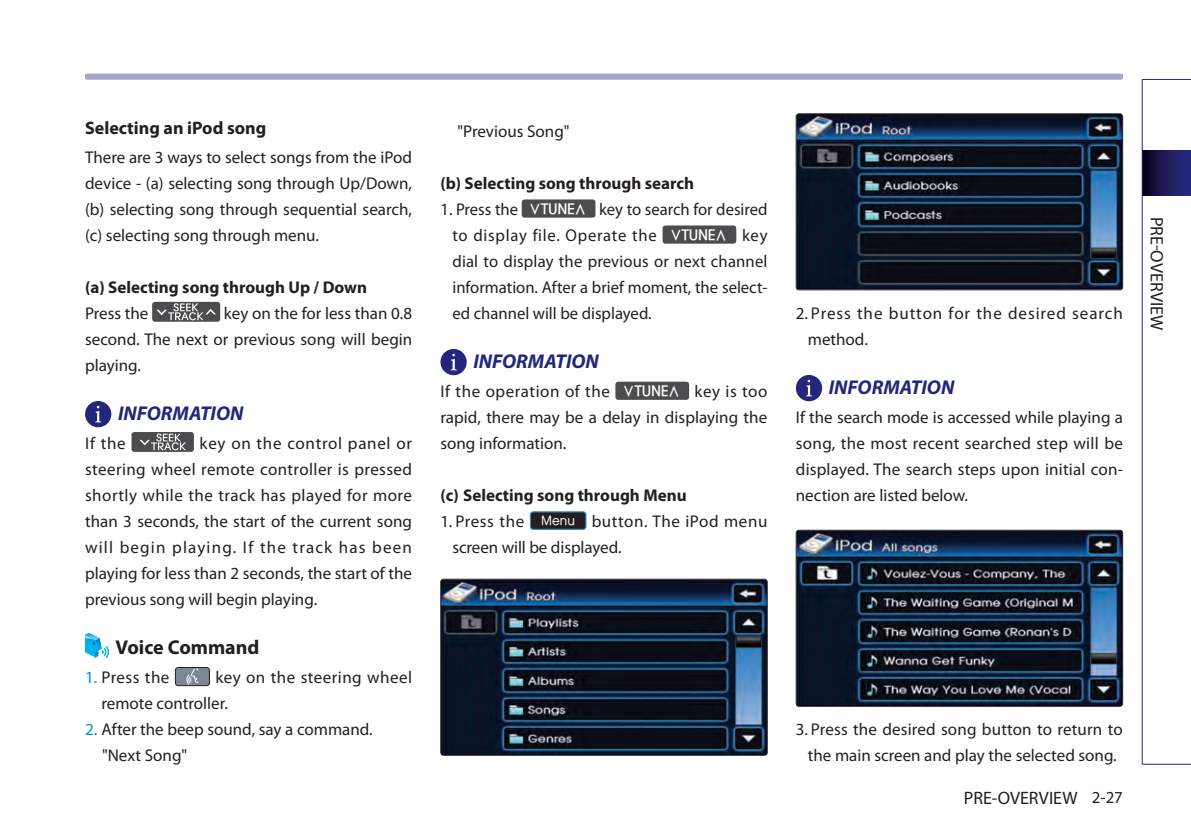
<style>
.page{position:relative;width:1191px;height:840px;background:#fff}
.page>*{position:absolute;margin:0;border:0;box-sizing:border-box;transform-origin:0 0}
.인포메이션제목{font:italic 700 20px "Myriad Pro";color:#22277d}
.경고제목{font:700 20px "Myriad Pro";color:#231f20}
.t1{font:18px "Myriad Pro";color:#231f20}
.소제목{font:700 18px "Myriad Pro";color:#231f20}
.본문{font:17px/26px "Myriad Pro";color:#231f20;text-align:justify}
.경고제목-2{font:17px/26px "Myriad Pro";color:#231f20;text-align:justify}
.인포메이션제목-2{font:17px/26px "Myriad Pro";letter-spacing:.01em;color:#231f20;text-align:justify}
.본문-2{font:700 17px "Myriad Pro";color:#231f20}
.본문-3{font:17px/26px "Myriad Pro";letter-spacing:.035em;color:#231f20}
.본문-4{font:17px/26px "Myriad Pro";letter-spacing:.025em;color:#231f20}
.본문-5{font:17px/26px "Myriad Pro";letter-spacing:.055em;color:#231f20}
.본문-6{font:17px "Myriad Pro";letter-spacing:.03em;color:#231f20}
.t2{font:14.8px "HD Be A";letter-spacing:-.025em;color:#fff;scale:.9 1}
.t3{font:13.4px "HD Re A";color:#fff;scale:.9 1}
.s1{color:#008fd0}
.s2{font-size:16.8px}
</style>
<div class="page">
<div style="left:1142px;top:150px;width:49px;height:46px;background:#22277d"></div>
<div style="left:1142px;top:150px;width:45px;height:46px;background:linear-gradient(to right,#0c021c,#2d2e80)"></div>
<hr style="left:1142px;top:763px;width:49px;height:1px;background:#22277d">
<hr style="left:1142px;top:79px;width:49px;height:1px;background:#22277d">
<hr style="left:1141px;top:79px;width:1px;height:684px;background:#22277d">
<div style="left:85px;top:74px;width:1038px;height:5px;background:#a5a4cb;border-radius:2px"></div>
<div style="left:152px;top:302px;width:68px;height:19px;background:#4b4c4d;border-radius:3px"></div>
<svg style="left:156px;top:303px;width:60px;height:17px"></svg>
<div style="left:85px;top:401px;width:26px;height:26px;background:#22277d;border-radius:50%"></div>
<svg style="left:95px;top:405px;width:6px;height:17px"></svg>
<div style="left:131px;top:432px;width:63px;height:19px;background:#4b4c4d;border-radius:3px"></div>
<svg style="left:139px;top:433px;width:47px;height:17px"></svg>
<svg style="left:85px;top:633px;width:24px;height:24px"></svg>
<div style="left:175px;top:667px;width:34px;height:18px;background:#7c8697;border-radius:3px"></div>
<svg style="left:186px;top:668px;width:12px;height:15px"></svg>
<div style="left:175px;top:666px;width:35px;height:19px;border:1px solid #231f20;border-radius:3px"></div>
<div style="left:522px;top:199px;width:73px;height:18px;background:#4b4c4d;border-radius:3px"></div>
<div style="left:662px;top:225px;width:74px;height:18px;background:#4b4c4d;border-radius:3px"></div>
<div style="left:440px;top:349px;width:27px;height:26px;background:#22277d;border-radius:50%"></div>
<svg style="left:450px;top:353px;width:7px;height:17px"></svg>
<div style="left:615px;top:381px;width:74px;height:18px;background:#4b4c4d;border-radius:3px"></div>
<div style="left:530px;top:511px;width:56px;height:18px;background:#231f20;border-radius:3px"></div>
<div style="left:530px;top:511px;width:56px;height:18px;border:1px solid #368fcd;border-radius:3px"></div>
<div style="left:796px;top:375px;width:26px;height:26px;background:#22277d;border-radius:50%"></div>
<svg style="left:806px;top:379px;width:6px;height:17px"></svg>
<img style="left:796px;top:531px;width:325px;height:175px">
<div style="left:796px;top:529px;width:327px;height:177px;border:1px solid #231f20;border-radius:3px"></div>
<img style="left:442px;top:580px;width:323px;height:173px">
<div style="left:440px;top:578px;width:327px;height:177px;border:1px solid #231f20;border-radius:3px"></div>
<img style="left:796px;top:115px;width:325px;height:175px">
<div style="left:796px;top:113px;width:327px;height:177px;border:1px solid #231f20;border-radius:3px"></div>
<p class="소제목" style="left:85px;top:116px;width:183px">Selecting an iPod song</p>
<p class="본문" style="left:85px;top:144px;width:328px">There are 3 ways to select songs from the iPod device - (a) selecting song through Up/Down, (b) selecting song through sequential search, (c) selecting song through menu.</p>
<p class="본문-2" style="left:85px;top:276px;width:283px">(a) Selecting song through Up / Down</p>
<p class="본문" style="left:85px;top:300px;width:65px">Press the</p>
<p class="본문" style="left:85px;top:300px;width:329px;text-indent:139px">key on the for less than 0.8 second. The next or previous song will begin playing.</p>
<p class="인포메이션제목" style="left:118px;top:400px;width:127px">INFORMATION</p>
<p class="경고제목-2" style="left:85px;top:430px;width:42px">If the</p>
<p class="경고제목-2" style="left:85px;top:430px;width:328px;text-indent:115px">key on the control panel or steering wheel remote controller is pressed shortly while the track has played for more than 3 seconds, the start of the current song will begin playing. If the track has been playing for less than 2 seconds, the start of the previous song will begin playing.</p>
<p class="경고제목" style="left:115px;top:633px;width:145px">Voice Command</p>
<p class="본문-4" style="left:85px;top:664px;width:86px"><span class="s1">1.</span> Press the</p>
<p class="본문-4" style="left:102px;top:664px;width:312px;text-indent:114px">key on the steering wheel remote controller.</p>
<p class="본문" style="left:85px;top:716px;width:289px"><span class="s1">2.</span> After the beep sound, say a command.</p>
<p class="본문" style="left:102px;top:742px;width:87px">"Next Song"</p>
<p class="본문" style="left:457px;top:118px;width:114px">"Previous Song"</p>
<p class="본문-2" style="left:440px;top:172px;width:255px">(b) Selecting song through search</p>
<p class="본문" style="left:440px;top:196px;width:79px">1. Press the</p>
<p class="t2" style="left:529px;top:197px;width:65px">∨TUNE∧</p>
<p class="본문-3" style="left:452px;top:196px;width:316px;text-indent:147px">key to search for desired to display file. Operate the</p>
<p class="본문" style="left:452px;top:222px;width:316px;text-indent:289px">key dial to display the previous or next channel information. After a brief moment, the select&shy;ed channel will be displayed.</p>
<p class="인포메이션제목" style="left:473px;top:348px;width:127px">INFORMATION</p>
<p class="본문-6" style="left:440px;top:380px;width:171px">If the operation of the</p>
<p class="t2" style="left:623px;top:379px;width:65px">∨TUNE∧</p>
<p class="t2" style="left:670px;top:223px;width:65px">∨TUNE∧</p>
<p class="본문" style="left:440px;top:378px;width:328px;text-indent:254px">key is too rapid, there may be a delay in displaying the song information.</p>
<p class="본문-2" style="left:440px;top:484px;width:248px">(c) Selecting song through Menu</p>
<p class="본문-3" style="left:440px;top:508px;width:85px">1. Press the</p>
<p class="t3" style="left:541px;top:510px;width:39px">Menu</p>
<p class="본문" style="left:452px;top:508px;width:316px;text-indent:139px">button. The iPod menu screen will be displayed.</p>
<p class="본문-5" style="left:808px;top:300px;width:316px;text-indent:-12px">2. Press the button for the desired search method.</p>
<p class="인포메이션제목" style="left:829px;top:374px;width:127px">INFORMATION</p>
<p class="인포메이션제목-2" style="left:796px;top:404px;width:328px">If the search mode is accessed while playing a song, the most recent searched step will be displayed. The search steps upon initial con&shy;nection are listed below.</p>
<p class="t1" style="left:1168px;top:216px;width:115px;rotate:90deg">PRE-OVERVIEW</p>
<p class="본문" style="left:796px;top:716px;width:328px;text-align:center">3. Press the desired song button to return to the main screen and play the selected song.</p>
<p class="t1" style="left:963px;top:786px;width:161px">PRE-OVERVIEW <span class="s2">2-27</span></p>
</div>
